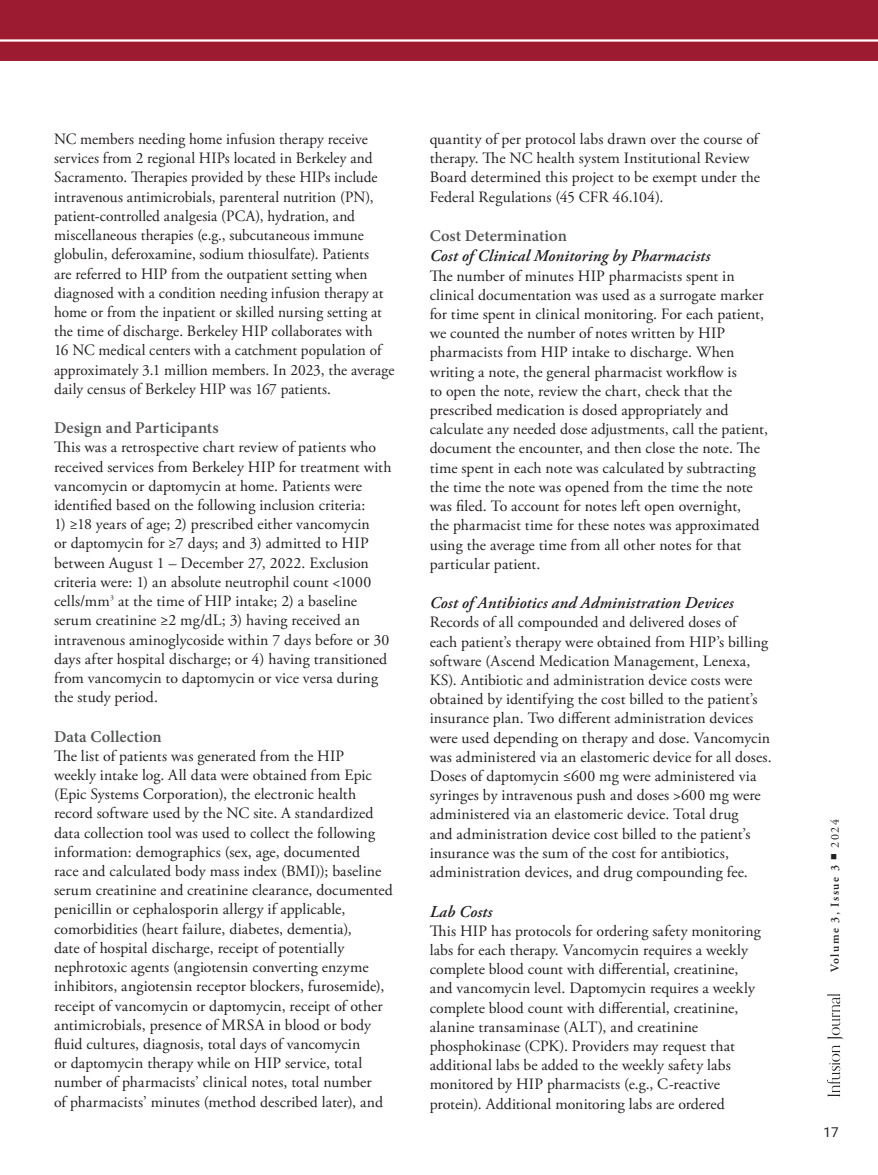
<style>
.page{position:relative;width:878px;height:1175px;background:#fff}
.page>*{position:absolute;margin:0;border:0;box-sizing:border-box;transform-origin:0 0}
.Paragraph_-_no_space_after__no_hyphens{font:italic 600 16.5px "Adobe Garamond Pro";letter-spacing:.01em;color:#231f20}
.Paragraph_-_no_space_after__no_hyphens-2{font:600 16.5px "Minion Pro";color:#545557}
.Paragraph_-_no_space_after__no_hyphens-3{font:15.75px/19.2px "Adobe Garamond Pro";letter-spacing:.005em;color:#231f20}
.t1{font:13.5px "Roboto";color:#231f20}
.t2{font:600 12px "Adobe Garamond Pro";letter-spacing:.12em;color:#231f20}
.s1{font-weight:400}
</style>
<div class="page">
<svg style="left:827px;top:994px;width:16px;height:45px"></svg>
<svg style="left:827px;top:1045px;width:13px;height:51px"></svg>
<div style="left:0;top:0;width:878px;height:61px;background:#9c1b30"></div>
<hr style="left:0;top:39px;width:878px;height:3px;background:#fff">
<p class="Paragraph_-_no_space_after__no_hyphens-3" style="left:54px;top:130px;width:342px">NC members needing home infusion therapy receive services from 2 regional HIPs located in Berkeley and Sacramento. Therapies provided by these HIPs include intravenous antimicrobials, parenteral nutrition (PN), patient-controlled analgesia (PCA), hydration, and miscellaneous therapies (e.g., subcutaneous immune globulin, deferoxamine, sodium thiosulfate). Patients<br>are referred to HIP from the outpatient setting when diagnosed with a condition needing infusion therapy at home or from the inpatient or skilled nursing setting at the time of discharge. Berkeley HIP collaborates with<br>16 NC medical centers with a catchment population of approximately 3.1 million members. In 2023, the average daily census of Berkeley HIP was 167 patients.</p>
<p class="Paragraph_-_no_space_after__no_hyphens-2" style="left:54px;top:416px;width:166px">Design and Participants</p>
<p class="Paragraph_-_no_space_after__no_hyphens-3" style="left:54px;top:438px;width:339px">This was a retrospective chart review of patients who received services from Berkeley HIP for treatment with vancomycin or daptomycin at home. Patients were identified based on the following inclusion criteria:</p>
<p class="Paragraph_-_no_space_after__no_hyphens-3" style="left:54px;top:515px;width:337px">1) ≥18 years of age; 2) prescribed either vancomycin<br>or daptomycin for ≥7 days; and 3) admitted to HIP between August 1 – December 27, 2022. Exclusion criteria were: 1) an absolute neutrophil count &lt;1000 cells/mm<sup>3</sup> at the time of HIP intake; 2) a baseline serum creatinine ≥2 mg/dL; 3) having received an intravenous aminoglycoside within 7 days before or 30 days after hospital discharge; or 4) having transitioned from vancomycin to daptomycin or vice versa during the study period.</p>
<p class="Paragraph_-_no_space_after__no_hyphens-2" style="left:54px;top:725px;width:109px">Data Collection</p>
<p class="Paragraph_-_no_space_after__no_hyphens-3" style="left:54px;top:746px;width:340px">The list of patients was generated from the HIP<br>weekly intake log. All data were obtained from Epic (Epic Systems Corporation), the electronic health record software used by the NC site. A standardized data collection tool was used to collect the following information: demographics (sex, age, documented<br>race and calculated body mass index (BMI)); baseline serum creatinine and creatinine clearance, documented penicillin or cephalosporin allergy if applicable, comorbidities (heart failure, diabetes, dementia),<br>date of hospital discharge, receipt of potentially nephrotoxic agents (angiotensin converting enzyme inhibitors, angiotensin receptor blockers, furosemide), receipt of vancomycin or daptomycin, receipt of other antimicrobials, presence of MRSA in blood or body fluid cultures, diagnosis, total days of vancomycin<br>or daptomycin therapy while on HIP service, total number of pharmacists’ clinical notes, total number<br>of pharmacists’ minutes (method described later), and</p>
<p class="Paragraph_-_no_space_after__no_hyphens-3" style="left:429px;top:130px;width:332px">quantity of per protocol labs drawn over the course of therapy. The NC health system Institutional Review Board determined this project to be exempt under the Federal Regulations (45 CFR 46.104).</p>
<p class="Paragraph_-_no_space_after__no_hyphens-2" style="left:429px;top:224px;width:139px">Cost Determination</p>
<p class="Paragraph_-_no_space_after__no_hyphens" style="left:429px;top:247px;width:282px">Cost of Clinical Monitoring by Pharmacists</p>
<p class="Paragraph_-_no_space_after__no_hyphens-3" style="left:429px;top:266px;width:340px">The number of minutes HIP pharmacists spent in clinical documentation was used as a surrogate marker for time spent in clinical monitoring. For each patient, we counted the number of notes written by HIP pharmacists from HIP intake to discharge. When writing a note, the general pharmacist workflow is<br>to open the note, review the chart, check that the prescribed medication is dosed appropriately and calculate any needed dose adjustments, call the patient, document the encounter, and then close the note. The time spent in each note was calculated by subtracting the time the note was opened from the time the note was filed. To account for notes left open overnight,<br>the pharmacist time for these notes was approximated using the average time from all other notes for that particular patient.</p>
<p class="Paragraph_-_no_space_after__no_hyphens" style="left:429px;top:593px;width:305px">Cost of Antibiotics and Administration Devices</p>
<p class="Paragraph_-_no_space_after__no_hyphens-3" style="left:429px;top:613px;width:343px">Records of all compounded and delivered doses of<br>each patient’s therapy were obtained from HIP’s billing software (Ascend Medication Management, Lenexa, KS). Antibiotic and administration device costs were obtained by identifying the cost billed to the patient’s insurance plan. Two different administration devices were used depending on therapy and dose. Vancomycin was administered via an elastomeric device for all doses.<br>Doses of daptomycin ≤600 mg were administered via syringes by intravenous push and doses &gt;600 mg were administered via an elastomeric device. Total drug<br>and administration device cost billed to the patient’s insurance was the sum of the cost for antibiotics, administration devices, and drug compounding fee.</p>
<p class="Paragraph_-_no_space_after__no_hyphens" style="left:429px;top:901px;width:64px">Lab Costs</p>
<p class="Paragraph_-_no_space_after__no_hyphens-3" style="left:429px;top:921px;width:333px">This HIP has protocols for ordering safety monitoring labs for each therapy. Vancomycin requires a weekly complete blood count with differential, creatinine, and vancomycin level. Daptomycin requires a weekly complete blood count with differential, creatinine, alanine transaminase (ALT), and creatinine phosphokinase (CPK). Providers may request that additional labs be added to the weekly safety labs monitored by HIP pharmacists (e.g., C-reactive protein). Additional monitoring labs are ordered</p>
<p class="t2" style="left:827px;top:972px;width:154px;rotate:-90deg">Volume 3, Issue 3 ■ <span class="s1">2024</span></p>
<p class="t1" style="left:823px;top:1122px;width:17px">17</p>
</div>
